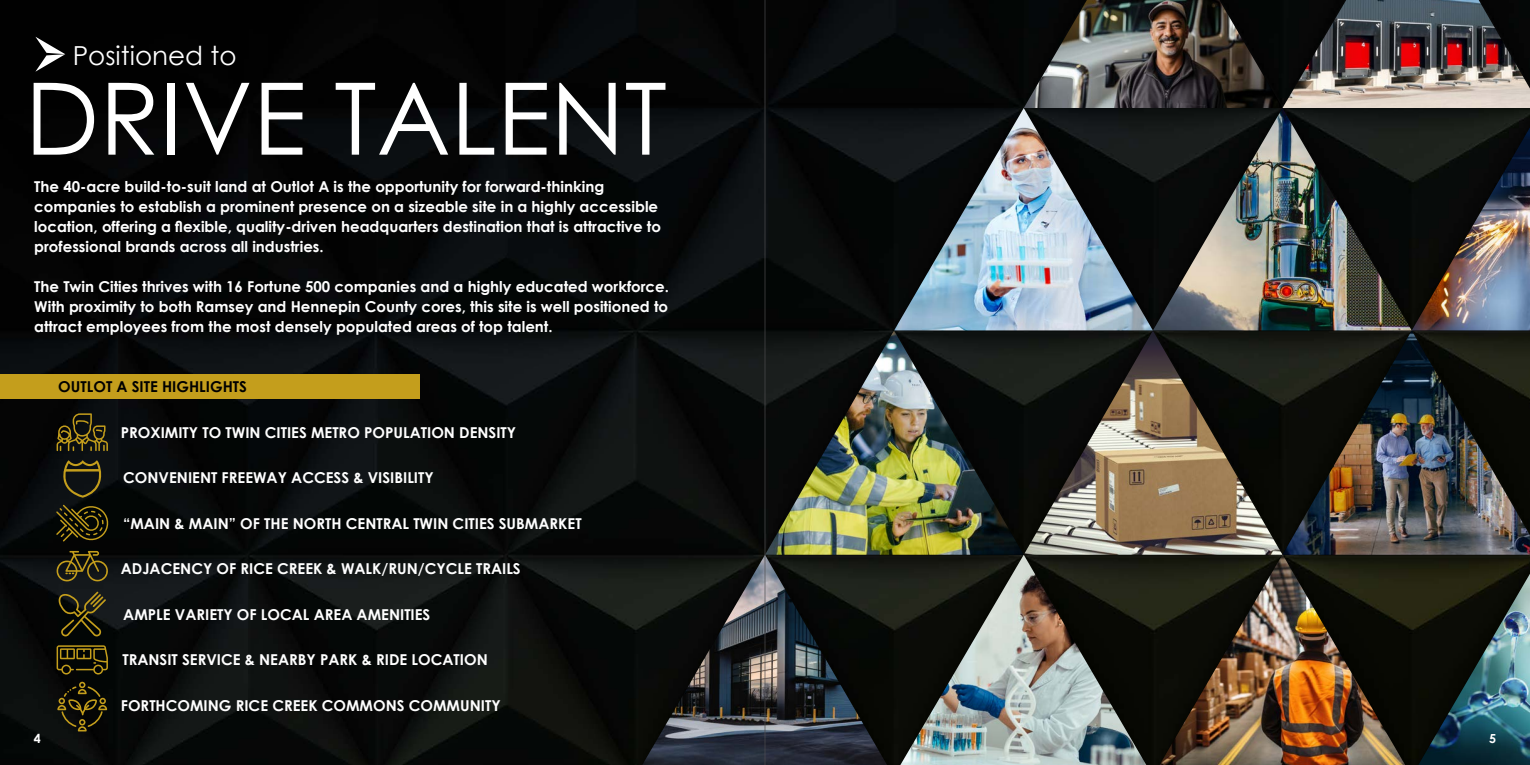
<style>
.page{position:relative;width:1530px;height:765px;background:#fff}
.page>*{position:absolute;margin:0;border:0;box-sizing:border-box;transform-origin:0 0}
.t1{font:100px "Century Gothic";color:#fff}
.t2{font:26.25px "Century Gothic";color:#fff}
.t3{font:700 15px/20px "Century Gothic";color:#fff}
.t4{font:700 15px "Century Gothic";color:#000}
.t5{font:700 12.5px "Century Gothic";color:#fff}
</style>
<div class="page">
<img style="left:0;top:0;width:1530px;height:765px">
<svg style="left:57px;top:645px;width:51px;height:30px"></svg>
<svg style="left:57px;top:682px;width:50px;height:49px"></svg>
<svg style="left:56px;top:504px;width:54px;height:38px"></svg>
<svg style="left:58px;top:592px;width:48px;height:44px"></svg>
<svg style="left:55px;top:551px;width:54px;height:32px"></svg>
<svg style="left:57px;top:413px;width:51px;height:38px"></svg>
<div style="left:0;top:374px;width:420px;height:24px;background:#c49e1c"></div>
<svg style="left:62px;top:460px;width:41px;height:38px"></svg>
<svg style="left:35px;top:37px;width:30px;height:35px"></svg>
<img style="left:1024px;top:330px;width:258px;height:225px">
<img style="left:1282px;top:330px;width:248px;height:225px">
<img style="left:894px;top:108px;width:259px;height:222px">
<img style="left:900px;top:555px;width:246px;height:210px">
<img style="left:1024px;top:0;width:506px;height:108px">
<img style="left:1153px;top:108px;width:259px;height:222px">
<img style="left:1412px;top:127px;width:118px;height:203px">
<img style="left:1159px;top:554px;width:246px;height:211px">
<img style="left:1418px;top:574px;width:112px;height:191px">
<img style="left:766px;top:330px;width:258px;height:225px">
<img style="left:642px;top:555px;width:245px;height:210px">
<hr style="left:765px;top:0;width:1px;height:765px;background:#4d4d4f">
<h2 class="t2" style="left:73px;top:37px;width:165px">Positioned to</h2>
<h1 class="t1" style="left:25px;top:49px;width:644px">DRIVE TALENT</h1>
<p class="t3" style="left:34px;top:176px;width:628px">The 40-acre build-to-suit land at Outlot A is the opportunity for forward-thinking companies to establish a prominent presence on a sizeable site in a highly accessible location, offering a flexible, quality-driven headquarters destination that is attractive to professional brands across all industries.</p>
<p class="t3" style="left:34px;top:276px;width:636px;text-align:justify">The Twin Cities thrives with 16 Fortune 500 companies and a highly educated workforce.<br>With proximity to both Ramsey and Hennepin County cores, this site is well positioned to attract employees from the most densely populated areas of top talent.</p>
<p class="t4" style="left:58px;top:375px;width:190px">OUTLOT A SITE HIGHLIGHTS</p>
<p class="t3" style="left:121px;top:422px;width:397px">PROXIMITY TO TWIN CITIES METRO POPULATION DENSITY</p>
<p class="t3" style="left:123px;top:467px;width:312px">CONVENIENT FREEWAY ACCESS &amp; VISIBILITY</p>
<p class="t3" style="left:123px;top:513px;width:460px">“MAIN &amp; MAIN” OF THE NORTH CENTRAL TWIN CITIES SUBMARKET</p>
<p class="t3" style="left:121px;top:558px;width:401px">ADJACENCY OF RICE CREEK &amp; WALK/RUN/CYCLE TRAILS</p>
<p class="t3" style="left:123px;top:604px;width:309px">AMPLE VARIETY OF LOCAL AREA AMENITIES</p>
<p class="t3" style="left:122px;top:649px;width:367px">TRANSIT SERVICE &amp; NEARBY PARK &amp; RIDE LOCATION</p>
<p class="t3" style="left:121px;top:695px;width:381px">FORTHCOMING RICE CREEK COMMONS COMMUNITY</p>
<p class="t5" style="left:34px;top:728px;width:8px">4</p>
<p class="t5" style="left:1489px;top:728px;width:8px">5</p>
</div>
